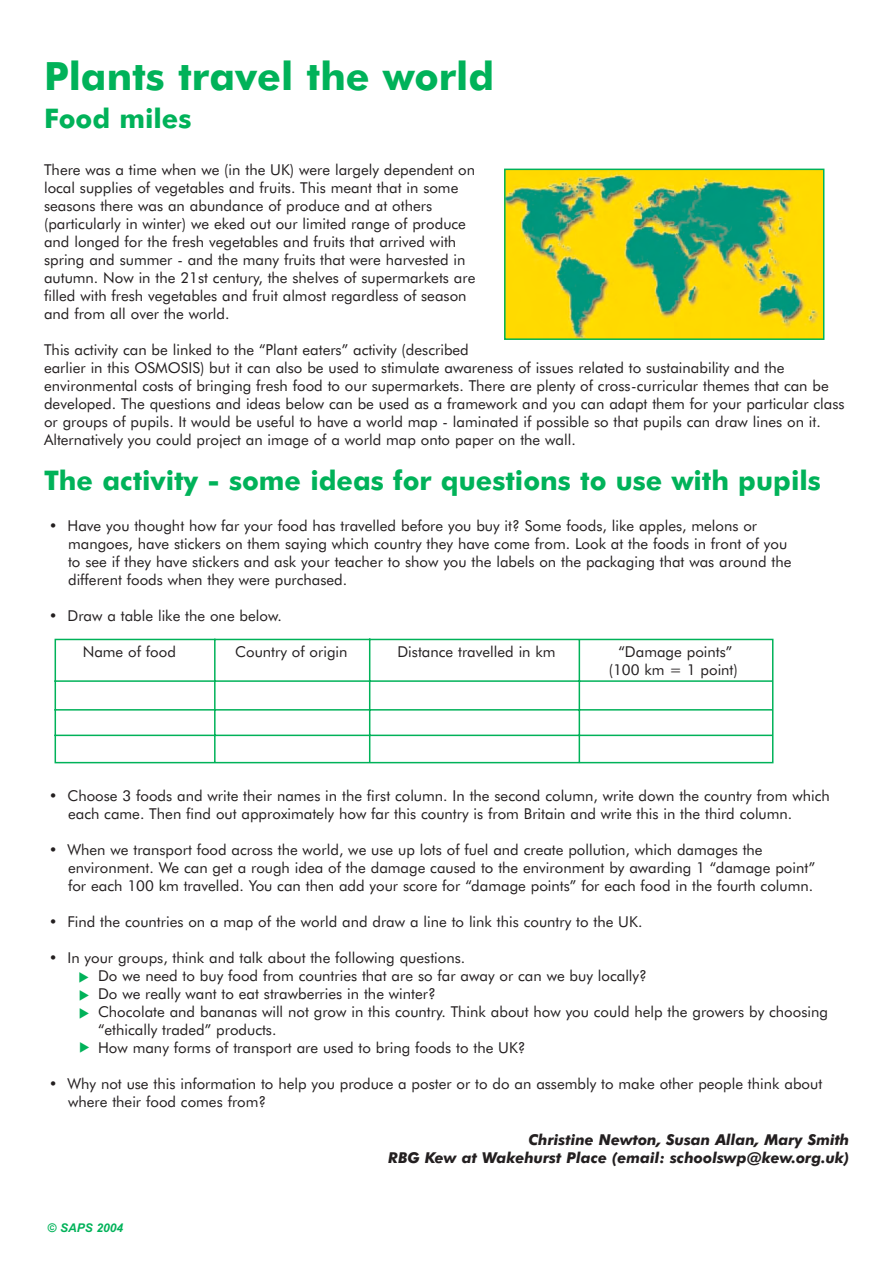
<style>
.page{position:relative;width:893px;height:1263px;background:#fff}
.page>*{position:absolute;margin:0;border:0;box-sizing:border-box;transform-origin:0 0}
.t1{font:700 39px "Futura BT";color:#00b259}
.t2{font:700 27px "Futura BT";color:#00b259}
.t3{font:15px/18px "Futura BT";color:#231f20}
.t4{font:italic 700 15px/18px "Futura BT";color:#231f20;text-align:right}
.t5{font:italic 700 12px "Arial";color:#00b259}
</style>
<div class="page">
<img style="left:507px;top:172px;width:314px;height:165px">
<div style="left:504px;top:169px;width:320px;height:171px;border:2px solid #00b259"></div>
<svg style="left:54px;top:638px;width:720px;height:126px"></svg>
<h1 class="t1" style="left:44px;top:62px;width:451px">Plants travel the world</h1>
<h2 class="t2" style="left:44px;top:109px;width:149px">Food miles</h2>
<p class="t3" style="left:44px;top:162px;width:433px">There was a time when we (in the UK) were largely dependent on local supplies of vegetables and fruits. This meant that in some seasons there was an abundance of produce and at others (particularly in winter) we eked out our limited range of produce and longed for the fresh vegetables and fruits that arrived with spring and summer - and the many fruits that were harvested in autumn. Now in the 21st century, the shelves of supermarkets are filled with fresh vegetables and fruit almost regardless of season and from all over the world.</p>
<p class="t3" style="left:44px;top:342px;width:802px">This activity can be linked to the “Plant eaters” activity (described<br>earlier in this OSMOSIS) but it can also be used to stimulate awareness of issues related to sustainability and the environmental costs of bringing fresh food to our supermarkets. There are plenty of cross-curricular themes that can be developed. The questions and ideas below can be used as a framework and you can adapt them for your particular class or groups of pupils. It would be useful to have a world map - laminated if possible so that pupils can draw lines on it.<br>Alternatively you could project an image of a world map onto paper on the wall.</p>
<h2 class="t2" style="left:44px;top:471px;width:778px">The activity - some ideas for questions to use with pupils</h2>
<p class="t3" style="left:68px;top:518px;width:725px;text-indent:-19px">• Have you thought how far your food has travelled before you buy it? Some foods, like apples, melons or mangoes, have stickers on them saying which country they have come from. Look at the foods in front of you to see if they have stickers and ask your teacher to show you the labels on the packaging that was around the different foods when they were purchased.</p>
<p class="t3" style="left:49px;top:608px;width:234px">• Draw a table like the one below.</p>
<p class="t3" style="left:83px;top:644px;width:95px">Name of food</p>
<p class="t3" style="left:235px;top:644px;width:114px">Country of origin</p>
<p class="t3" style="left:397px;top:644px;width:160px">Distance travelled in km</p>
<p class="t3" style="left:608px;top:644px;width:131px;text-align:center">“Damage points” (100 km = 1 point)</p>
<p class="t3" style="left:68px;top:788px;width:763px;text-indent:-19px">• Choose 3 foods and write their names in the first column. In the second column, write down the country from which each came. Then find out approximately how far this country is from Britain and write this in the third column.</p>
<p class="t3" style="left:68px;top:842px;width:748px;text-indent:-19px">• When we transport food across the world, we use up lots of fuel and create pollution, which damages the environment. We can get a rough idea of the damage caused to the environment by awarding 1 “damage point” for each 100 km travelled. You can then add your score for “damage points” for each food in the fourth column.</p>
<p class="t3" style="left:49px;top:914px;width:595px">• Find the countries on a map of the world and draw a line to link this country to the UK.</p>
<p class="t3" style="left:98px;top:950px;width:731px;text-indent:-49px">• In your groups, think and talk about the following questions.<br>Do we need to buy food from countries that are so far away or can we buy locally?<br>Do we really want to eat strawberries in the winter?<br>Chocolate and bananas will not grow in this country. Think about how you could help the growers by choosing “ethically traded” products.<br>How many forms of transport are used to bring foods to the UK?</p>
<p class="t3" style="left:68px;top:1076px;width:755px;text-indent:-19px">• Why not use this information to help you produce a poster or to do an assembly to make other people think about where their food comes from?</p>
<p class="t4" style="left:388px;top:1133px;width:462px">Christine Newton, Susan Allan, Mary Smith<br>RBG Kew at Wakehurst Place (email: schoolswp@kew.org.uk)</p>
<p class="t5" style="left:48px;top:1223px;width:77px">© SAPS 2004</p>
</div>
